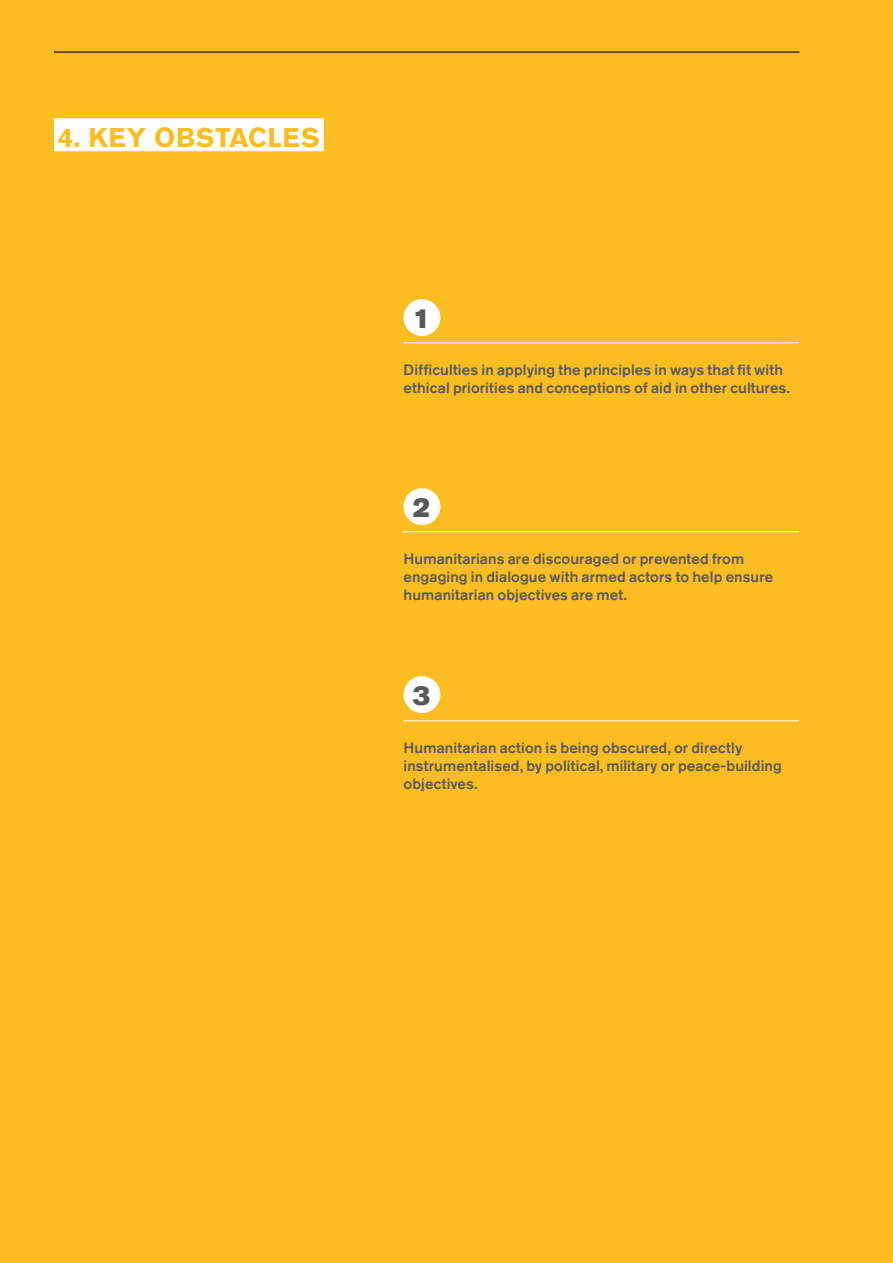
<style>
.page{position:relative;width:893px;height:1263px;background:#fabd22}
.page>*{position:absolute;margin:0;border:0;box-sizing:border-box;transform-origin:0 0}
.t1{font:700 27px "Akzidenz Grotesk Std";letter-spacing:.015em;color:#fabd22}
.t2{font:27px "Akzidenz Grotesk Std Super";color:#58595b}
.t3{font:500 15px/18px "Akzidenz Grotesk Std";letter-spacing:.005em;color:#58595b}
</style>
<div class="page">
<hr style="left:54px;top:51px;width:745px;height:2px;background:#000">
<div style="left:54px;top:118px;width:270px;height:33px;background:#fff"></div>
<hr style="left:404px;top:342px;width:395px;height:1px;background:#fff">
<div style="left:404px;top:299px;width:36px;height:37px;background:#fff;border-radius:50%"></div>
<hr style="left:404px;top:531px;width:395px;height:1px;background:#fff">
<div style="left:404px;top:488px;width:36px;height:37px;background:#fff;border-radius:50%"></div>
<hr style="left:404px;top:720px;width:395px;height:1px;background:#fff">
<div style="left:404px;top:676px;width:36px;height:37px;background:#fff;border-radius:50%"></div>
<h1 class="t1" style="left:58px;top:122px;width:263px">4. KEY OBSTACLES</h1>
<h1 class="t2" style="left:413px;top:303px;width:19px">1</h1>
<p class="t3" style="left:404px;top:360px;width:388px">Difficulties in applying the principles in ways that fit with ethical priorities and conceptions of aid in other cultures.</p>
<h1 class="t2" style="left:413px;top:492px;width:19px">2</h1>
<p class="t3" style="left:404px;top:549px;width:371px">Humanitarians are discouraged or prevented from engaging in dialogue with armed actors to help ensure humanitarian objectives are met.</p>
<h1 class="t2" style="left:413px;top:679px;width:19px">3</h1>
<p class="t3" style="left:404px;top:738px;width:380px">Humanitarian action is being obscured, or directly instrumentalised, by political, military or peace-building objectives.</p>
</div>
